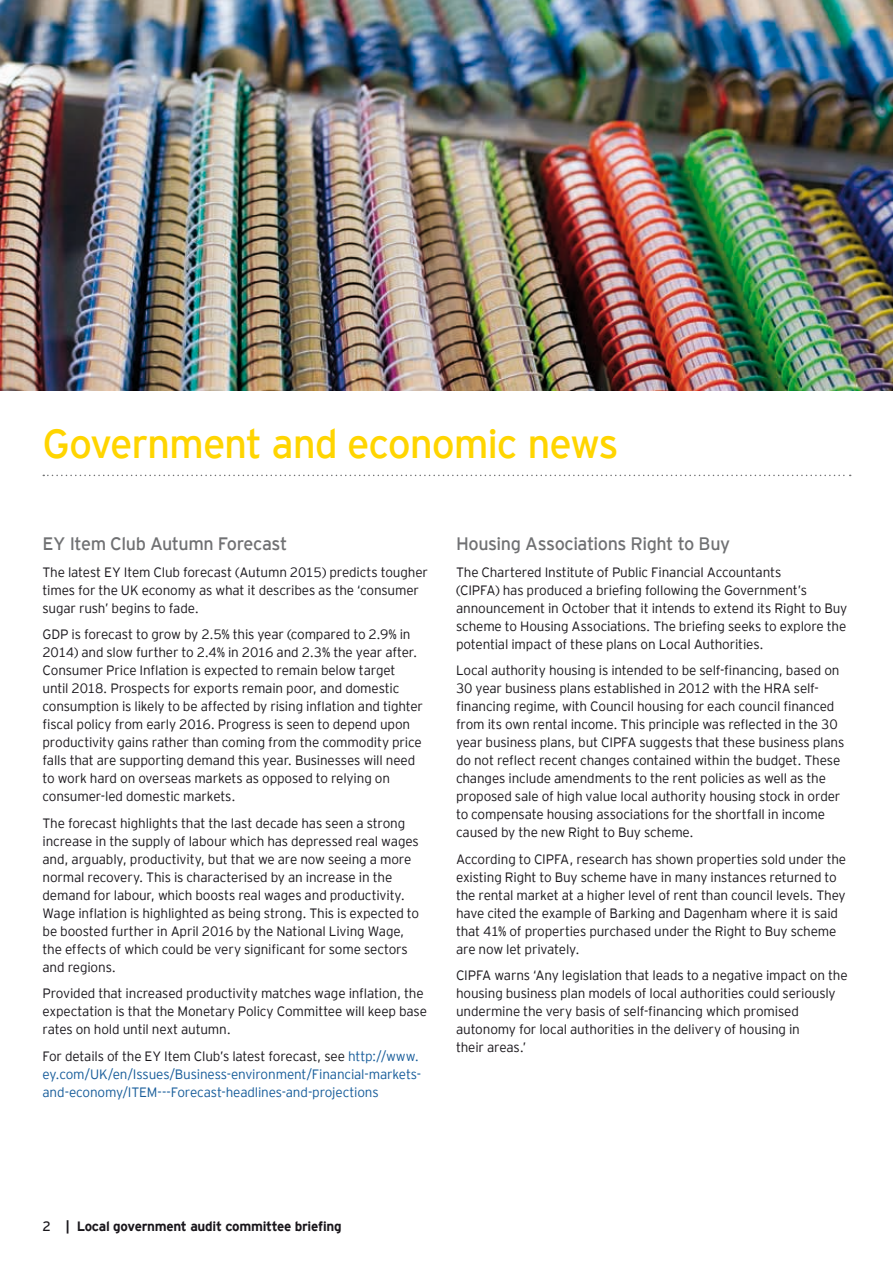
<style>
.page{position:relative;width:893px;height:1263px;background:#fff}
.page>*{position:absolute;margin:0;border:0;box-sizing:border-box;transform-origin:0 0}
.t1{font:40.5px "EY Interstate";letter-spacing:-.03em;color:#ffd500}
.t2{font:18px "EY Interstate";letter-spacing:-.025em;color:#707173}
.t3{font:300 13.5px/18px "EY Interstate";letter-spacing:-.01em;color:#1a171c}
.t4{font:300 13.5px/18px "EY Interstate";letter-spacing:-.01em;color:#165c9a}
.t5{font:700 13.5px "EY Interstate";letter-spacing:-.02em;color:#1a171c}
.s1{color:#1a171c}
.s2{font-weight:400}
</style>
<div class="page">
<img style="left:0;top:0;width:893px;height:390px">
<svg style="left:43px;top:475px;width:808px;height:1px"></svg>
<h1 class="t1" style="left:43px;top:414px;width:578px">Government and economic news</h1>
<h2 class="t2" style="left:43px;top:531px;width:246px">EY Item Club Autumn Forecast</h2>
<p class="t3" style="left:43px;top:562px;width:387px">The latest EY Item Club forecast (Autumn 2015) predicts tougher times for the UK economy as what it describes as the ‘consumer sugar rush’ begins to fade.</p>
<p class="t3" style="left:43px;top:625px;width:382px">GDP is forecast to grow by 2.5% this year (compared to 2.9% in 2014) and slow further to 2.4% in 2016 and 2.3% the year after.<br>Consumer Price Inflation is expected to remain below target until 2018. Prospects for exports remain poor, and domestic consumption is likely to be affected by rising inflation and tighter fiscal policy from early 2016. Progress is seen to depend upon productivity gains rather than coming from the commodity price falls that are supporting demand this year. Businesses will need to work hard on overseas markets as opposed to relying on consumer-led domestic markets.</p>
<p class="t3" style="left:43px;top:813px;width:378px">The forecast highlights that the last decade has seen a strong increase in the supply of labour which has depressed real wages and, arguably, productivity, but that we are now seeing a more normal recovery. This is characterised by an increase in the demand for labour, which boosts real wages and productivity.<br>Wage inflation is highlighted as being strong. This is expected to be boosted further in April 2016 by the National Living Wage, the effects of which could be very significant for some sectors and regions.</p>
<p class="t3" style="left:43px;top:983px;width:386px">Provided that increased productivity matches wage inflation, the expectation is that the Monetary Policy Committee will keep base rates on hold until next autumn.</p>
<p class="t4" style="left:43px;top:1046px;width:380px"><span class="s1">For details of the EY Item Club’s latest forecast, see</span> http://www. ey.com/UK/en/Issues/Business-environment/Financial-markets&shy;and-economy/ITEM---Forecast-headlines-and-projections</p>
<h2 class="t2" style="left:456px;top:531px;width:276px">Housing Associations Right to Buy</h2>
<p class="t3" style="left:456px;top:562px;width:393px">The Chartered Institute of Public Financial Accountants<br>(CIPFA) has produced a briefing following the Government’s announcement in October that it intends to extend its Right to Buy scheme to Housing Associations. The briefing seeks to explore the potential impact of these plans on Local Authorities.</p>
<p class="t3" style="left:456px;top:661px;width:390px">Local authority housing is intended to be self-financing, based on 30 year business plans established in 2012 with the HRA self&shy;financing regime, with Council housing for each council financed from its own rental income. This principle was reflected in the 30 year business plans, but CIPFA suggests that these business plans do not reflect recent changes contained within the budget. These changes include amendments to the rent policies as well as the proposed sale of high value local authority housing stock in order to compensate housing associations for the shortfall in income caused by the new Right to Buy scheme.</p>
<p class="t3" style="left:456px;top:849px;width:392px">According to CIPFA, research has shown properties sold under the existing Right to Buy scheme have in many instances returned to the rental market at a higher level of rent than council levels. They have cited the example of Barking and Dagenham where it is said that 41% of properties purchased under the Right to Buy scheme are now let privately.</p>
<p class="t3" style="left:456px;top:966px;width:393px">CIPFA warns ‘Any legislation that leads to a negative impact on the housing business plan models of local authorities could seriously undermine the very basis of self-financing which promised autonomy for local authorities in the delivery of housing in<br>their areas.’</p>
<p class="t5" style="left:43px;top:1217px;width:301px"><span class="s2">2</span> | Local government audit committee briefing</p>
</div>
